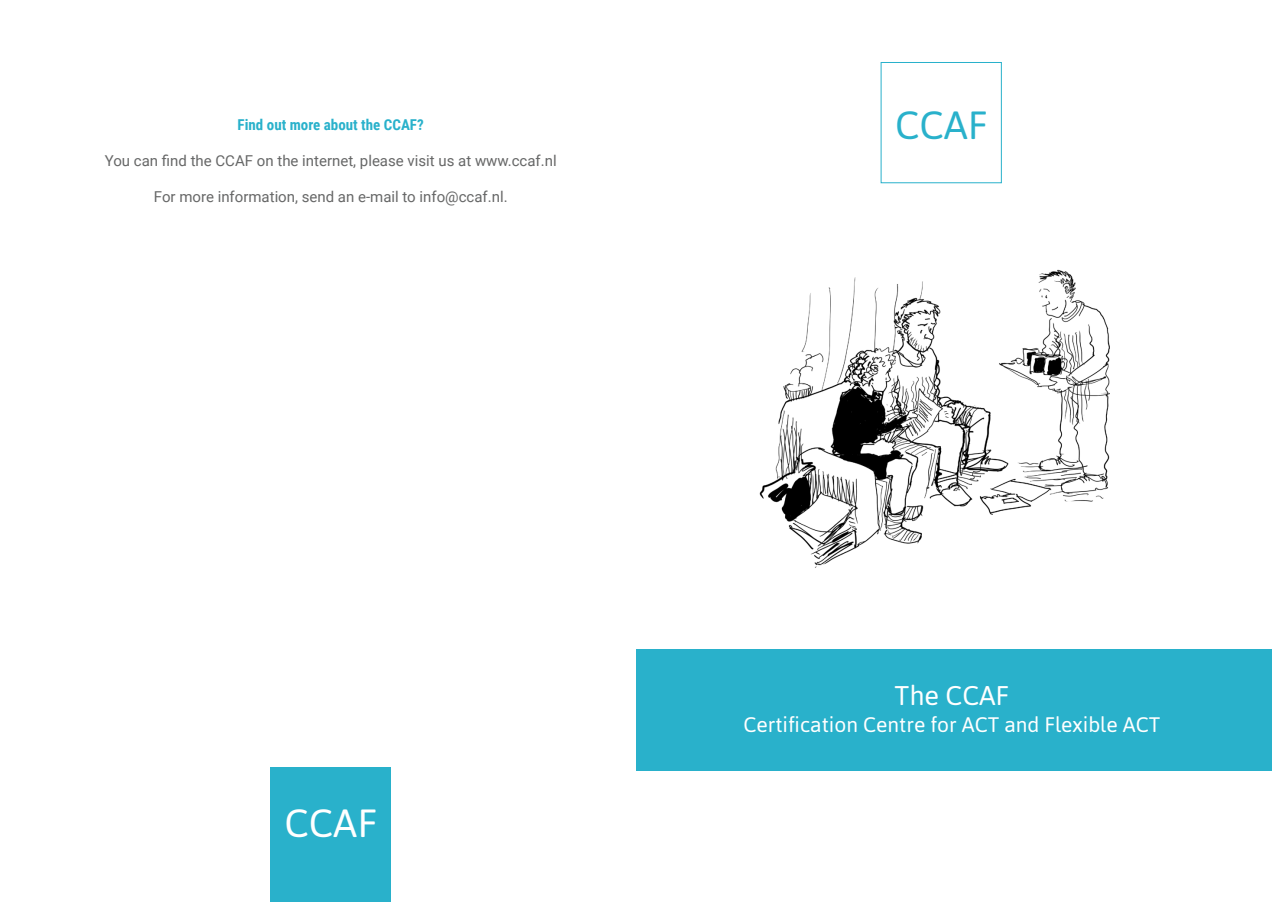
<style>
.page{position:relative;width:1272px;height:902px;background:#fff}
.page>*{position:absolute;margin:0;border:0;box-sizing:border-box;transform-origin:0 0}
.t1{font:39.3px "Asap";color:#29b1cb}
.t2{font:39.3px "Asap";color:#fff}
.t3{font:27px "Asap";color:#fff}
.t4{font:21px "Asap";color:#fff}
.t5{font:15px "Roboto";color:#666767}
.t6{font:700 15px "Roboto Condensed";color:#29b1cb}
</style>
<div class="page">
<div style="left:636px;top:649px;width:635px;height:121px;background:#29b1cb"></div>
<div style="left:880px;top:62px;width:121px;height:121px;border:1px solid #29b1cb"></div>
<img style="left:759px;top:269px;width:351px;height:299px">
<div style="left:270px;top:767px;width:121px;height:134px;background:#29b1cb"></div>
<p class="t6" style="left:238px;top:114px;width:188px">Find out more about the CCAF?</p>
<p class="t5" style="left:105px;top:150px;width:453px">You can find the CCAF on the internet, please visit us at www.ccaf.nl</p>
<p class="t5" style="left:154px;top:186px;width:355px">For more information, send an e-mail to info@ccaf.nl.</p>
<h1 class="t1" style="left:895px;top:102px;width:94px">CCAF</h1>
<h1 class="t2" style="left:285px;top:799px;width:94px">CCAF</h1>
<h2 class="t3" style="left:894px;top:679px;width:116px">The CCAF</h2>
<h3 class="t4" style="left:743px;top:712px;width:418px">Certification Centre for ACT and Flexible ACT</h3>
</div>
